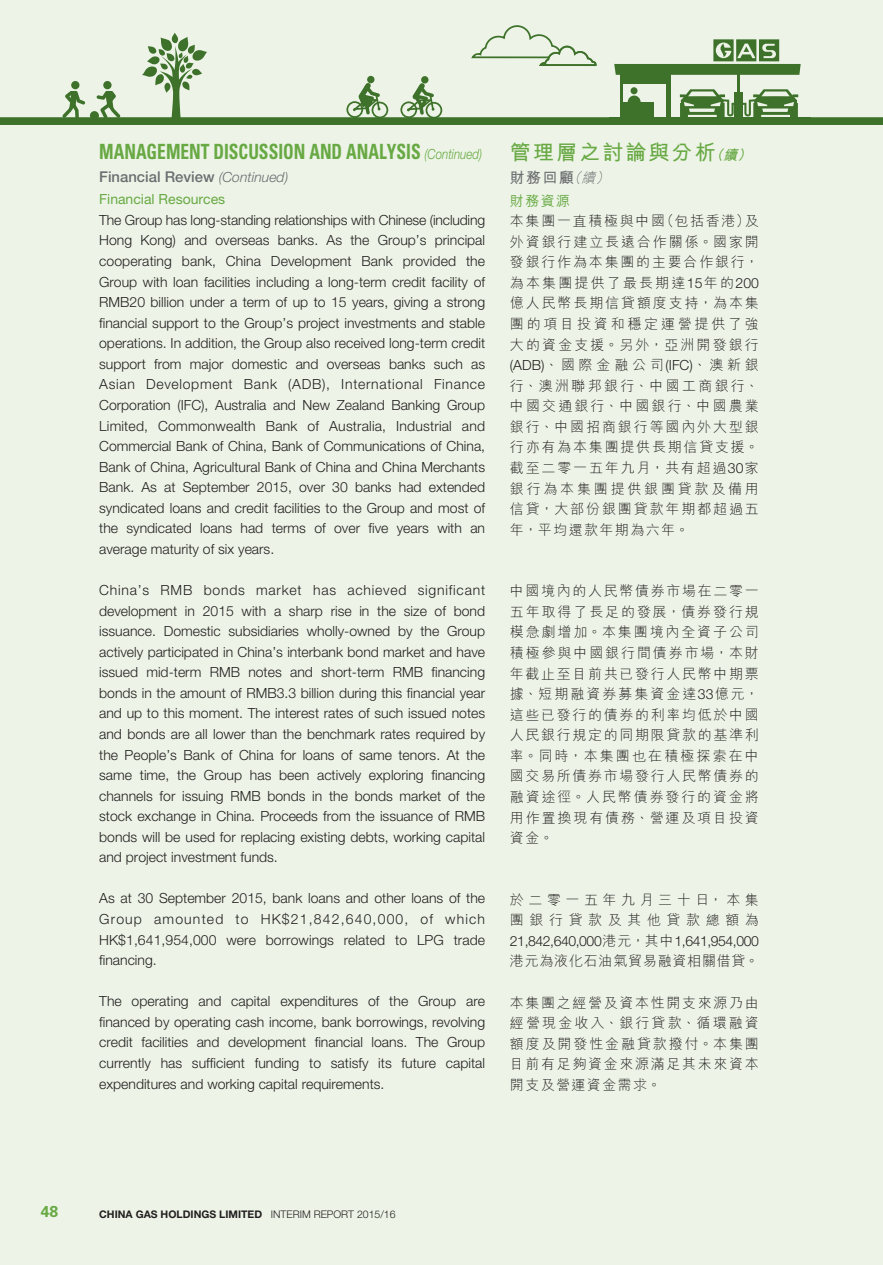
<style>
.page{position:relative;width:883px;height:1265px;background:#edf4e7}
.page>*{position:absolute;margin:0;border:0;box-sizing:border-box;transform-origin:0 0}
.t1{font:700 condensed 21px "Univers LT Std";color:#68a944;scale:.83 1}
.t2{font:700 21px "M Hei HK";letter-spacing:.1em;color:#68a944}
.t3{font:700 15.75px "Univers LT Std";color:#68a944}
.t4{font:500 14.88px "Helvetica Neue LT Std";color:#6c6d70}
.t5{font:700 14.88px "M Hei HK";color:#6c6d70}
.t6{font:300 14px/20.7px "Helvetica Neue LT Std";color:#231f20;text-align:justify}
.t7{font:300 14px/20.7px "M Hei HK";letter-spacing:.135em;color:#231f20;text-align:justify}
.t8{font:300 14px "Helvetica Neue LT Std";letter-spacing:-.03em;color:#231f20}
.t9{font:300 14px/20.5px "M Hei HK";letter-spacing:.4em;color:#231f20}
.t10{font:14px "Helvetica Neue LT Std";color:#68a944}
.t11{font:300 14px "M Hei HK";letter-spacing:.055em;color:#231f20}
.t12{font:500 14px "M Hei HK";color:#68a944}
.t13{font:700 10.5px "Helvetica Neue LT Std";color:#231f20}
.s1{font-family:"Helvetica Neue LT Std";font-weight:300;font-style:italic;font-stretch:normal;font-size:14px}
.s2{font-weight:300;font-style:italic;font-size:14px}
.s3{font-style:italic;font-size:14px}
.s4{font-family:"Helvetica Neue LT Std"}
.s5{font-family:"M Hei HK"}
.s6{font-weight:300}
</style>
<div class="page">
<svg style="left:0;top:25px;width:883px;height:100px"></svg>
<h1 class="t1" style="left:99px;top:143px;width:463px">MANAGEMENT DISCUSSION AND ANALYSIS <span class="s1">(Continued)</span></h1>
<p class="t4" style="left:99px;top:171px;width:191px">Financial Review <span class="s2">(Continued)</span></p>
<p class="t10" style="left:99px;top:194px;width:127px">Financial Resources</p>
<p class="t6" style="left:99px;top:211px;width:387px">The Group has long-standing relationships with Chinese (including Hong Kong) and overseas banks. As the Group’s principal cooperating bank, China Development Bank provided the Group with loan facilities including a long-term credit facility of RMB20 billion under a term of up to 15 years, giving a strong financial support to the Group’s project investments and stable operations. In addition, the Group also received long-term credit support from major domestic and overseas banks such as Asian Development Bank (ADB), International Finance Corporation (IFC), Australia and New Zealand Banking Group Limited, Commonwealth Bank of Australia, Industrial and Commercial Bank of China, Bank of Communications of China, Bank of China, Agricultural Bank of China and China Merchants Bank. As at September 2015, over 30 banks had extended syndicated loans and credit facilities to the Group and most of the syndicated loans had terms of over five years with an average maturity of six years.</p>
<p class="t6" style="left:99px;top:581px;width:387px">China’s RMB bonds market has achieved significant development in 2015 with a sharp rise in the size of bond issuance. Domestic subsidiaries wholly-owned by the Group actively participated in China’s interbank bond market and have issued mid-term RMB notes and short-term RMB financing bonds in the amount of RMB3.3 billion during this financial year and up to this moment. The interest rates of such issued notes and bonds are all lower than the benchmark rates required by the People’s Bank of China for loans of same tenors. At the same time, the Group has been actively exploring financing channels for issuing RMB bonds in the bonds market of the stock exchange in China. Proceeds from the issuance of RMB bonds will be used for replacing existing debts, working capital and project investment funds.</p>
<p class="t6" style="left:99px;top:890px;width:387px">As at 30 September 2015, bank loans and other loans of the Group amounted to HK$21,842,640,000, of which HK$1,641,954,000 were borrowings related to LPG trade financing.</p>
<p class="t6" style="left:99px;top:992px;width:387px">The operating and capital expenditures of the Group are financed by operating cash income, bank borrowings, revolving credit facilities and development financial loans. The Group currently has sufficient funding to satisfy its future capital expenditures and working capital requirements.</p>
<h1 class="t2" style="left:510px;top:144px;width:246px">管理層之討論與分析<span class="s3">（續）</span></h1>
<p class="t5" style="left:510px;top:172px;width:104px">財務回顧<span class="s2">（續）</span></p>
<p class="t12" style="left:510px;top:195px;width:62px">財務資源</p>
<p class="t7" style="left:510px;top:213px;width:251px">本集團一直積極與中國（包括香港）及外資銀行建立長遠合作關係。國家開發銀行作為本集團的主要合作銀行，為本集團提供了最長期達<span class="s4">15</span>年的<span class="s4">200</span>億人民幣長期信貸額度支持，為本集團的項目投資和穩定運營提供了強大的資金支援。另外，亞洲開發銀行<span class="s4">(ADB)</span>、國際金融公司<span class="s4">(IFC)</span>、澳新銀行、澳洲聯邦銀行、中國工商銀行、中國交通銀行、中國銀行、中國農業銀行、中國招商銀行等國內外大型銀行亦有為本集團提供長期信貸支援。截至二零一五年九月，共有超過<span class="s4">30</span>家銀行為本集團提供銀團貸款及備用信貸，大部份銀團貸款年期都超過五年，平均還款年期為六年。</p>
<p class="t7" style="left:510px;top:583px;width:251px">中國境內的人民幣債券市場在二零一五年取得了長足的發展，債券發行規模急劇增加。本集團境內全資子公司積極參與中國銀行間債券市場，本財年截止至目前共已發行人民幣中期票據、短期融資券募集資金達<span class="s4">33</span>億元，這些已發行的債券的利率均低於中國人民銀行規定的同期限貸款的基準利率。同時，本集團也在積極探索在中國交易所債券市場發行人民幣債券的融資途徑。人民幣債券發行的資金將用作置換現有債務、營運及項目投資資金。</p>
<p class="t9" style="left:510px;top:891px;width:251px">於二零一五年九月三十日，本集團銀行貸款及其他貸款總額為</p>
<p class="t8" style="left:510px;top:936px;width:251px">21,842,640,000<span class="s5">港元，其中</span>1,641,954,000</p>
<p class="t11" style="left:510px;top:956px;width:251px">港元為液化石油氣貿易融資相關借貸。</p>
<p class="t7" style="left:510px;top:994px;width:251px">本集團之經營及資本性開支來源乃由經營現金收入、銀行貸款、循環融資額度及開發性金融貸款撥付。本集團目前有足夠資金來源滿足其未來資本開支及營運資金需求。</p>
<p class="t3" style="left:41px;top:1206px;width:19px">48</p>
<p class="t13" style="left:99px;top:1210px;width:298px">CHINA GAS HOLDINGS LIMITED <span class="s6">INTERIM REPORT 2015/16</span></p>
</div>
